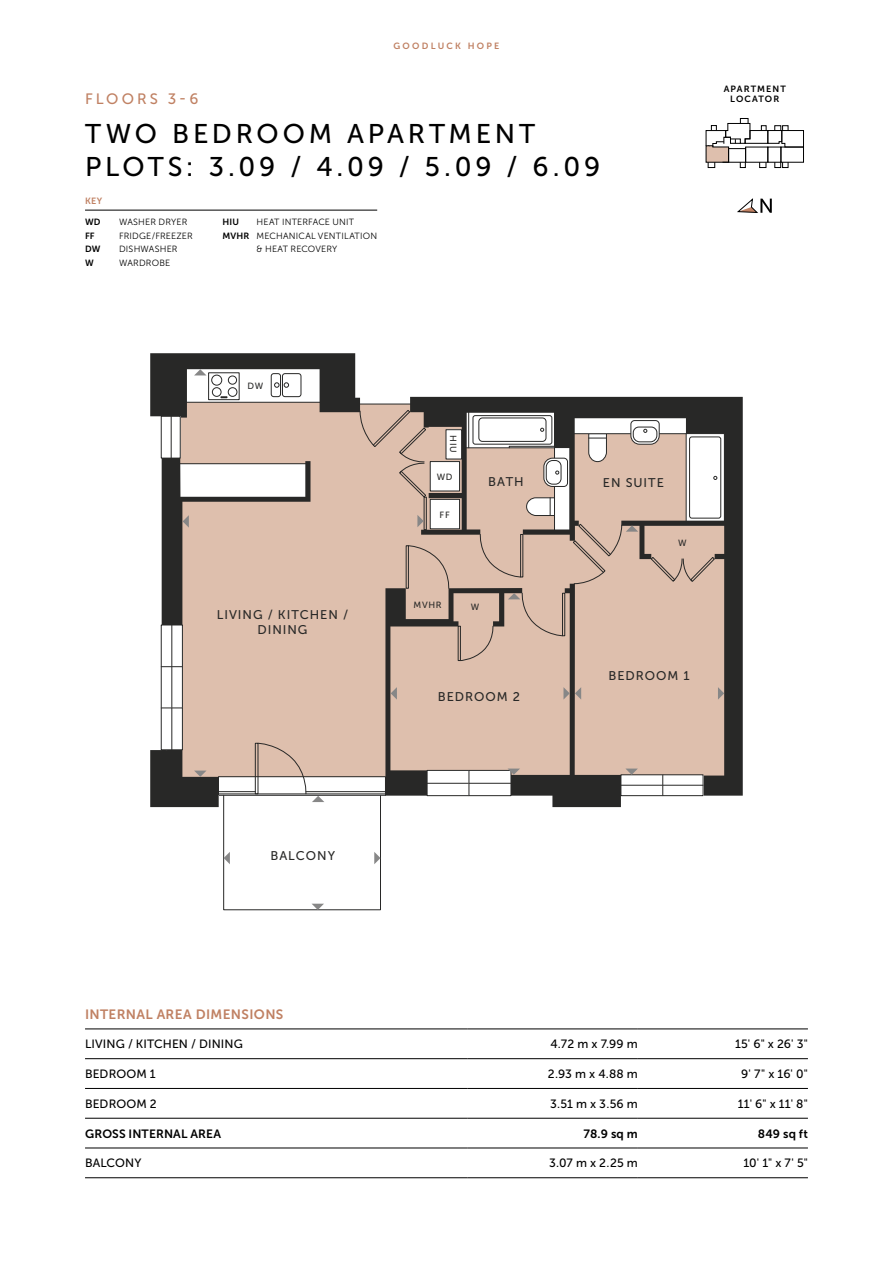
<style>
.page{position:relative;width:893px;height:1263px;background:#fff}
.page>*{position:absolute;margin:0;border:0;box-sizing:border-box;transform-origin:0 0}
.t1{font:27px/32.4px "Museo Sans 500";letter-spacing:.14em;color:#000}
.t2{font:15px "Museo Sans 500";letter-spacing:.2em;color:#c08163}
.t3{font:13.5px "Museo Sans 700";letter-spacing:.03em;color:#c08163}
.t4{font:12.6px/15.1px "Museo Sans 500";letter-spacing:.075em;color:#282827;text-align:center}
.t5{font:12px "Museo Sans 500";letter-spacing:.01em;color:#000}
.t6{font:12px "Museo Sans 700";letter-spacing:.01em;color:#000}
.t7{font:9px "Museo Sans 300";letter-spacing:.025em;color:#000}
.t8{font:9px/10.5px "Museo Sans 700";letter-spacing:.11em;color:#000;text-align:center}
.t9{font:9px "Museo Sans 500";letter-spacing:.075em;color:#282827}
.t10{font:9px "Museo Sans 700";letter-spacing:.25em;color:#c08163}
.t11{font:9px "Museo Sans 300";letter-spacing:.005em;color:#000}
.s1{font-family:"Museo Sans 700"}
</style>
<div class="page">
<hr style="left:85px;top:1029px;width:383px;height:1px;background:#000">
<hr style="left:468px;top:1029px;width:170px;height:1px;background:#000">
<hr style="left:638px;top:1029px;width:170px;height:1px;background:#000">
<hr style="left:85px;top:1058px;width:383px;height:1px;background:#000">
<hr style="left:468px;top:1058px;width:170px;height:1px;background:#000">
<hr style="left:638px;top:1058px;width:170px;height:1px;background:#000">
<hr style="left:85px;top:1088px;width:383px;height:1px;background:#000">
<hr style="left:468px;top:1088px;width:170px;height:1px;background:#000">
<hr style="left:638px;top:1088px;width:170px;height:1px;background:#000">
<hr style="left:85px;top:1118px;width:383px;height:1px;background:#000">
<hr style="left:468px;top:1118px;width:170px;height:1px;background:#000">
<hr style="left:638px;top:1118px;width:170px;height:1px;background:#000">
<hr style="left:85px;top:1148px;width:383px;height:1px;background:#000">
<hr style="left:85px;top:1177px;width:383px;height:1px;background:#000">
<hr style="left:468px;top:1148px;width:170px;height:1px;background:#000">
<hr style="left:468px;top:1177px;width:170px;height:1px;background:#000">
<hr style="left:638px;top:1148px;width:170px;height:1px;background:#000">
<hr style="left:638px;top:1177px;width:170px;height:1px;background:#000">
<svg style="left:724px;top:397px;width:19px;height:399px;background:#2b2b2a"></svg>
<div style="left:223px;top:795px;width:158px;height:115px;border:1px solid #282827"></div>
<svg style="left:224px;top:852px;width:6px;height:12px"></svg>
<svg style="left:374px;top:852px;width:6px;height:12px"></svg>
<svg style="left:312px;top:904px;width:12px;height:6px"></svg>
<svg style="left:150px;top:353px;width:574px;height:454px"></svg>
<div style="left:740px;top:118px;width:8px;height:5px;border:1px solid #000"></div>
<svg style="left:705px;top:123px;width:99px;height:45px"></svg>
<div style="left:708px;top:162px;width:7px;height:6px;border:1px solid #000"></div>
<svg style="left:737px;top:199px;width:35px;height:14px"></svg>
<hr style="left:85px;top:210px;width:292px;height:1px;background:#000">
<p class="t10" style="left:394px;top:41px;width:107px">GOODLUCK HOPE</p>
<p class="t2" style="left:85px;top:91px;width:115px">FLOORS 3-6</p>
<h1 class="t1" style="left:85px;top:118px;width:517px">TWO BEDROOM APARTMENT<br>PLOTS: 3.09 / 4.09 / 5.09 / 6.09</h1>
<p class="t10" style="left:85px;top:195px;width:19px">KEY</p>
<p class="t8" style="left:85px;top:217px;width:17px">WD</p>
<p class="t7" style="left:119px;top:217px;width:70px">WASHER DRYER</p>
<p class="t8" style="left:85px;top:230px;width:11px">FF</p>
<p class="t7" style="left:119px;top:231px;width:75px">FRIDGE/FREEZER</p>
<p class="t8" style="left:85px;top:244px;width:17px">DW</p>
<p class="t7" style="left:119px;top:244px;width:60px">DISHWASHER</p>
<p class="t8" style="left:85px;top:257px;width:10px">W</p>
<p class="t7" style="left:119px;top:258px;width:53px">WARDROBE</p>
<p class="t8" style="left:223px;top:217px;width:18px">HIU</p>
<p class="t7" style="left:257px;top:217px;width:99px">HEAT INTERFACE UNIT</p>
<p class="t7" style="left:223px;top:231px;width:156px"><span class="s1">MVHR</span> MECHANICAL VENTILATION</p>
<p class="t11" style="left:257px;top:244px;width:82px">&amp; HEAT RECOVERY</p>
<p class="t8" style="left:724px;top:83px;width:63px">APARTMENT<br>LOCATOR</p>
<p class="t9" style="left:247px;top:381px;width:17px">DW</p>
<p class="t4" style="left:217px;top:607px;width:133px">LIVING / KITCHEN /<br>DINING</p>
<p class="t9" style="left:458px;top:435px;width:19px;rotate:90deg">HIU</p>
<p class="t9" style="left:437px;top:472px;width:17px">WD</p>
<p class="t9" style="left:440px;top:510px;width:12px">FF</p>
<p class="t4" style="left:488px;top:474px;width:37px">BATH</p>
<p class="t4" style="left:603px;top:475px;width:63px">EN SUITE</p>
<p class="t9" style="left:678px;top:538px;width:10px">W</p>
<p class="t9" style="left:414px;top:600px;width:30px">MVHR</p>
<p class="t9" style="left:471px;top:602px;width:10px">W</p>
<p class="t4" style="left:608px;top:668px;width:83px">BEDROOM 1</p>
<p class="t4" style="left:438px;top:689px;width:84px">BEDROOM 2</p>
<p class="t4" style="left:270px;top:848px;width:66px">BALCONY</p>
<p class="t3" style="left:85px;top:1007px;width:200px">INTERNAL AREA DIMENSIONS</p>
<p class="t5" style="left:85px;top:1037px;width:159px">LIVING / KITCHEN / DINING</p>
<p class="t5" style="left:550px;top:1037px;width:89px">4.72 m x 7.99 m</p>
<p class="t5" style="left:735px;top:1037px;width:74px">15' 6" x 26' 3"</p>
<p class="t5" style="left:85px;top:1067px;width:72px">BEDROOM 1</p>
<p class="t5" style="left:548px;top:1067px;width:91px">2.93 m x 4.88 m</p>
<p class="t5" style="left:741px;top:1067px;width:68px">9' 7" x 16' 0"</p>
<p class="t5" style="left:85px;top:1097px;width:73px">BEDROOM 2</p>
<p class="t5" style="left:550px;top:1097px;width:89px">3.51 m x 3.56 m</p>
<p class="t5" style="left:738px;top:1097px;width:72px">11' 6" x 11' 8"</p>
<p class="t6" style="left:85px;top:1127px;width:138px">GROSS INTERNAL AREA</p>
<p class="t6" style="left:583px;top:1127px;width:56px">78.9 sq m</p>
<p class="t6" style="left:758px;top:1127px;width:51px">849 sq ft</p>
<p class="t5" style="left:85px;top:1157px;width:58px">BALCONY</p>
<p class="t5" style="left:549px;top:1157px;width:90px">3.07 m x 2.25 m</p>
<p class="t5" style="left:743px;top:1157px;width:66px">10' 1" x 7' 5"</p>
</div>
